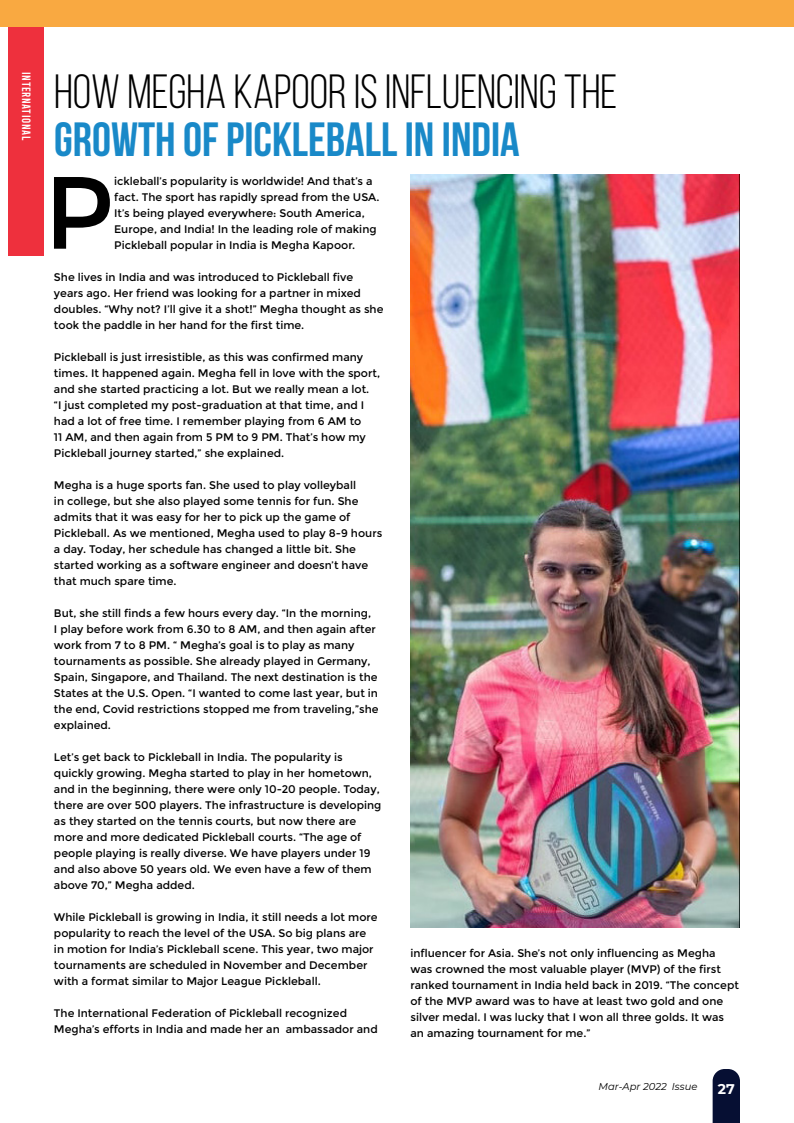
<style>
.page{position:relative;width:794px;height:1123px;background:#fff}
.page>*{position:absolute;margin:0;border:0;box-sizing:border-box;transform-origin:0 0}
.t1{font:102.6px "Montserrat";color:#000}
.t2{font:48px "Bebas Neue";color:#000}
.t3{font:700 48px "Bebas Neue";color:#1989c8}
.t4{font:700 14px "Montserrat";color:#fff}
.t5{font:12px "Bebas";letter-spacing:.05em;color:#fff}
.t6{font:11px/16px "Montserrat";color:#000}
.t7{font:italic 10px "Montserrat";color:#000}
</style>
<div class="page">
<div style="left:0;top:0;width:794px;height:27px;background:#f9a941"></div>
<div style="left:8px;top:27px;width:36px;height:228px;background:#ee303d"></div>
<svg style="left:713px;top:1069px;width:27px;height:54px"></svg>
<img style="left:410px;top:174px;width:330px;height:754px">
<p class="t5" style="left:32px;top:72px;width:70px;rotate:90deg">International</p>
<h2 class="t2" style="left:54px;top:65px;width:565px">HOW MEGHA KAPOOR IS INFLUENCING THE</h2>
<h2 class="t3" style="left:54px;top:113px;width:467px">GROWTH OF PICKLEBALL IN INDIA</h2>
<h1 class="t1" style="left:44px;top:153px;width:72px">P</h1>
<p class="t6" style="left:114px;top:173px;width:267px">ickleball’s popularity is worldwide! And that’s a fact. The sport has rapidly spread from the USA.<br>It’s being played everywhere: South America, Europe, and India! In the leading role of making Pickleball popular in India is Megha Kapoor.</p>
<p class="t6" style="left:54px;top:269px;width:331px">She lives in India and was introduced to Pickleball five years ago. Her friend was looking for a partner in mixed doubles. “Why not? I’ll give it a shot!” Megha thought as she took the paddle in her hand for the first time.</p>
<p class="t6" style="left:54px;top:349px;width:328px">Pickleball is just irresistible, as this was confirmed many times. It happened again. Megha fell in love with the sport, and she started practicing a lot. But we really mean a lot.<br>“I just completed my post-graduation at that time, and I had a lot of free time. I remember playing from 6 AM to<br>11 AM, and then again from 5 PM to 9 PM. That’s how my Pickleball journey started,” she explained.</p>
<p class="t6" style="left:54px;top:477px;width:330px">Megha is a huge sports fan. She used to play volleyball<br>in college, but she also played some tennis for fun. She admits that it was easy for her to pick up the game of Pickleball. As we mentioned, Megha used to play 8-9 hours a day. Today, her schedule has changed a little bit. She started working as a software engineer and doesn’t have that much spare time.</p>
<p class="t6" style="left:54px;top:605px;width:326px">But, she still finds a few hours every day. “In the morning,<br>I play before work from 6.30 to 8 AM, and then again after work from 7 to 8 PM. “ Megha’s goal is to play as many tournaments as possible. She already played in Germany, Spain, Singapore, and Thailand. The next destination is the States at the U.S. Open. “I wanted to come last year, but in the end, Covid restrictions stopped me from traveling,”she explained.</p>
<p class="t6" style="left:54px;top:749px;width:329px">Let’s get back to Pickleball in India. The popularity is quickly growing. Megha started to play in her hometown, and in the beginning, there were only 10-20 people. Today, there are over 500 players. The infrastructure is developing as they started on the tennis courts, but now there are more and more dedicated Pickleball courts. “The age of people playing is really diverse. We have players under 19 and also above 50 years old. We even have a few of them above 70,” Megha added.</p>
<p class="t6" style="left:54px;top:909px;width:325px">While Pickleball is growing in India, it still needs a lot more popularity to reach the level of the USA. So big plans are in motion for India’s Pickleball scene. This year, two major tournaments are scheduled in November and December with a format similar to Major League Pickleball.</p>
<p class="t6" style="left:54px;top:1005px;width:325px">The International Federation of Pickleball recognized<br>Megha’s efforts in India and made her an ambassador and</p>
<p class="t6" style="left:410px;top:945px;width:330px">influencer for Asia. She’s not only influencing as Megha was crowned the most valuable player (MVP) of the first ranked tournament in India held back in 2019. “The concept of the MVP award was to have at least two gold and one silver medal. I was lucky that I won all three golds. It was an amazing tournament for me.”</p>
<p class="t7" style="left:599px;top:1079px;width:100px">Mar-Apr 2022 Issue</p>
<p class="t4" style="left:718px;top:1078px;width:18px">27</p>
</div>
